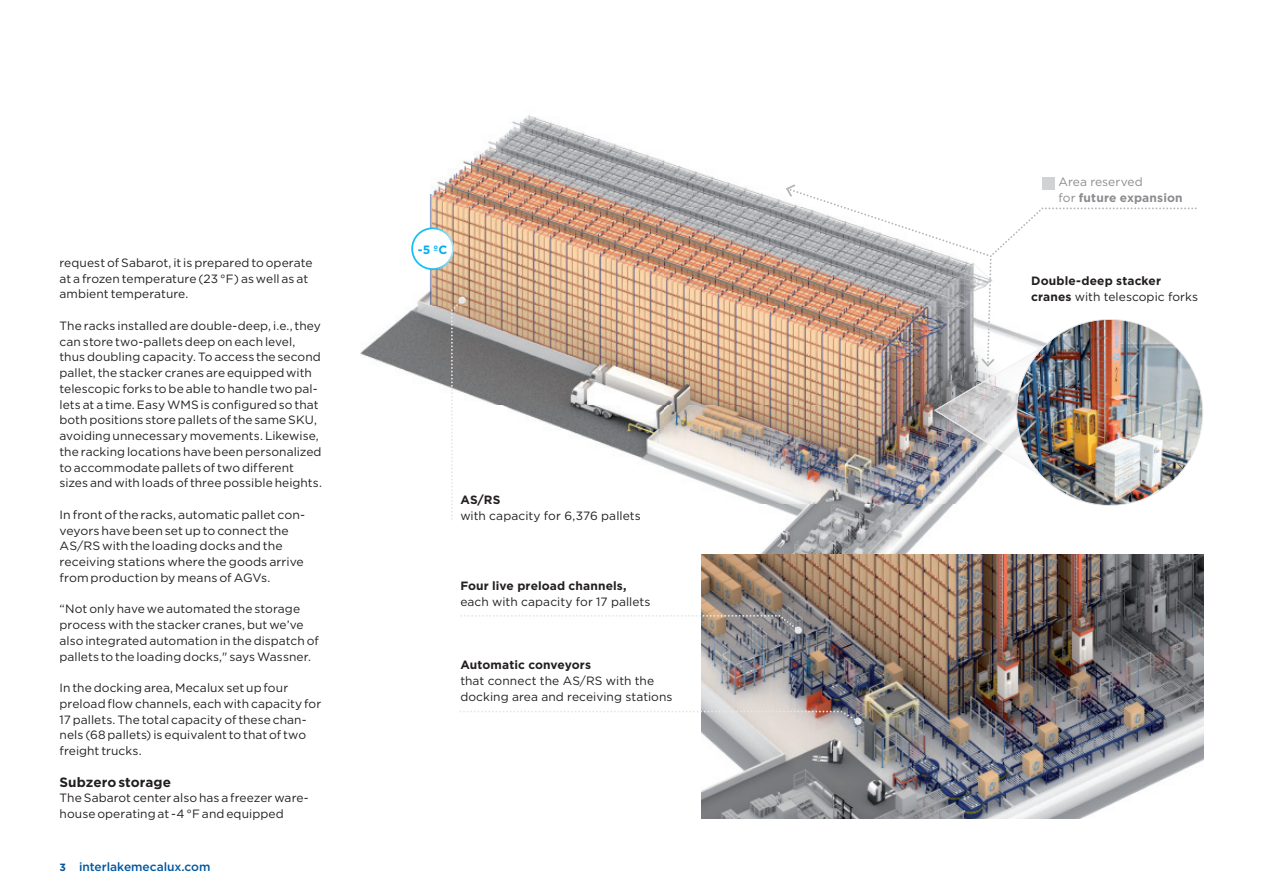
<style>
.page{position:relative;width:1263px;height:893px;background:#fff}
.page>*{position:absolute;margin:0;border:0;box-sizing:border-box;transform-origin:0 0}
.t1{font:700 13.5px "Gotham";letter-spacing:.005em;color:#231f20}
.t2{font:12px/15.8px "Gotham";letter-spacing:.005em;color:#231f20}
.t3{font:700 12px/15.8px "Gotham";letter-spacing:.01em;color:#231f20}
.t4{font:12px/15.8px "Gotham";letter-spacing:.005em;color:#8a8c8f}
.t5{font:500 12px "Gotham";color:#01579f}
.t6{font:700 12px "Gotham";color:#00aeef}
.s1{font-weight:700;font-size:10.5px}
.s2{font-weight:700}
.s3{font-weight:400}
</style>
<div class="page">
<img style="left:404px;top:115px;width:382px;height:192px">
<img style="left:360px;top:307px;width:592px;height:247px">
<img style="left:701px;top:554px;width:502px;height:264px">
<svg style="left:411px;top:227px;width:43px;height:43px"></svg>
<div style="left:1042px;top:177px;width:13px;height:12px;background:#d1d2d4"></div>
<img style="left:786px;top:184px;width:417px;height:322px">
<svg style="left:451px;top:299px;width:12px;height:221px"></svg>
<div style="left:458px;top:297px;width:8px;height:7px;background:#e6e7e9;border-radius:50%"></div>
<svg style="left:460px;top:615px;width:339px;height:16px"></svg>
<div style="left:795px;top:626px;width:7px;height:8px;background:#e6e7e9;border-radius:50%"></div>
<svg style="left:459px;top:711px;width:400px;height:11px"></svg>
<div style="left:854px;top:718px;width:8px;height:7px;background:#e6e7e9;border-radius:50%"></div>
<p class="t2" style="left:60px;top:254px;width:254px">request of Sabarot, it is prepared to operate at a frozen temperature (23 °F) as well as at ambient temperature.</p>
<p class="t2" style="left:60px;top:317px;width:264px">The racks installed are double-deep, i.e., they can store two-pallets deep on each level, thus doubling capacity. To access the second pallet, the stacker cranes are equipped with telescopic forks to be able to handle two pal&shy;lets at a time. Easy WMS is configured so that both positions store pallets of the same SKU, avoiding unnecessary movements. Likewise, the racking locations have been personalized to accommodate pallets of two different sizes and with loads of three possible heights.</p>
<p class="t2" style="left:60px;top:506px;width:247px">In front of the racks, automatic pallet con&shy;veyors have been set up to connect the AS/RS with the loading docks and the receiving stations where the goods arrive from production by means of AGVs.</p>
<p class="t2" style="left:60px;top:601px;width:261px">“Not only have we automated the storage process with the stacker cranes, but we’ve also integrated automation in the dispatch of pallets to the loading docks," says Wassner.</p>
<p class="t2" style="left:60px;top:680px;width:263px">In the docking area, Mecalux set up four preload flow channels, each with capacity for 17 pallets. The total capacity of these chan&shy;nels (68 pallets) is equivalent to that of two freight trucks.</p>
<p class="t1" style="left:60px;top:773px;width:113px">Subzero storage</p>
<p class="t2" style="left:60px;top:790px;width:251px">The Sabarot center also has a freezer ware&shy;house operating at -4 °F and equipped</p>
<p class="t5" style="left:60px;top:859px;width:153px"><span class="s1">3</span> interlakemecalux.com</p>
<p class="t6" style="left:418px;top:241px;width:31px">-5 ºC</p>
<p class="t3" style="left:460px;top:492px;width:42px">AS/RS</p>
<p class="t2" style="left:460px;top:507px;width:182px">with capacity for 6,376 pallets</p>
<p class="t3" style="left:460px;top:578px;width:168px">Four live preload channels,</p>
<p class="t2" style="left:460px;top:593px;width:192px">each with capacity for 17 pallets</p>
<p class="t3" style="left:460px;top:657px;width:132px">Automatic conveyors</p>
<p class="t2" style="left:460px;top:672px;width:214px">that connect the AS/RS with the docking area and receiving stations</p>
<p class="t4" style="left:1058px;top:174px;width:126px">Area reserved<br>for <span class="s2">future expansion</span></p>
<p class="t3" style="left:1031px;top:273px;width:168px">Double-deep stacker cranes <span class="s3">with telescopic forks</span></p>
</div>
